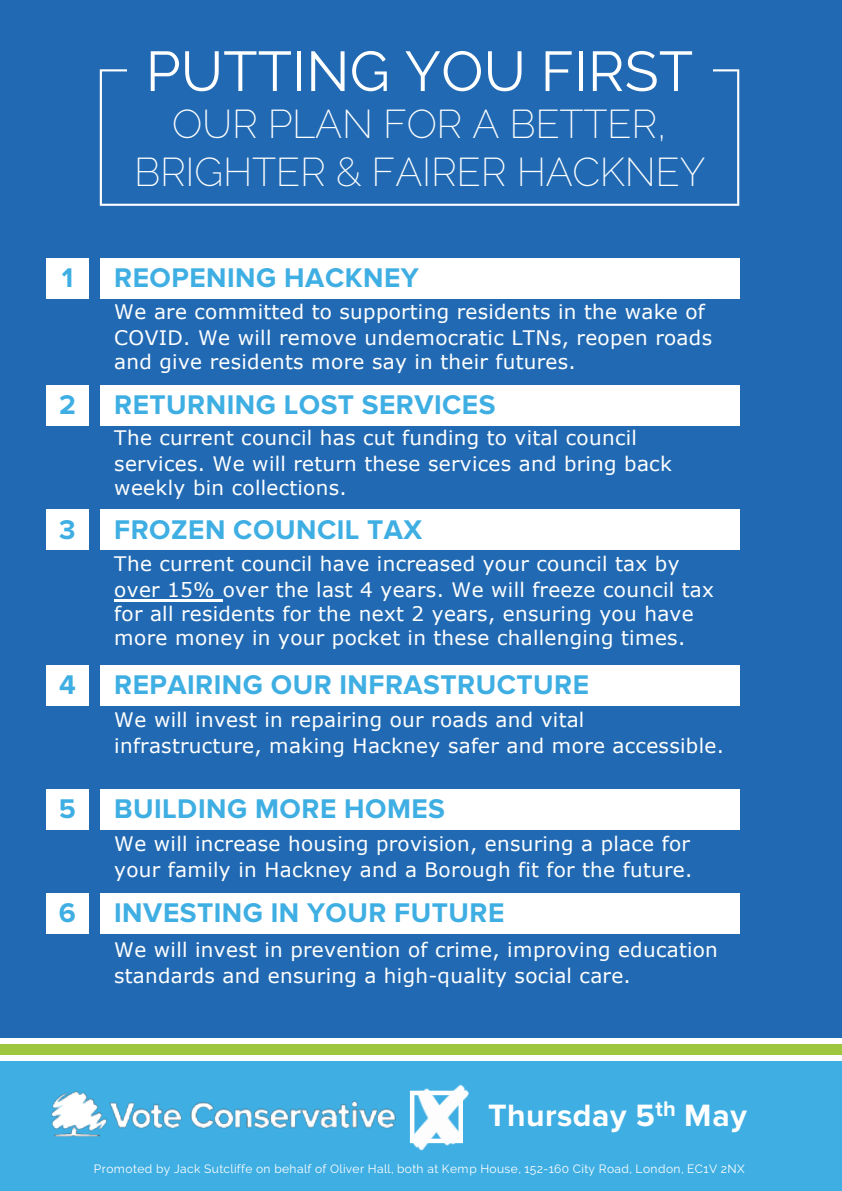
<style>
.page{position:relative;width:842px;height:1191px;background:#216ab3}
.page>*{position:absolute;margin:0;border:0;box-sizing:border-box;transform-origin:0 0}
.t1{font:56px "Raleway";letter-spacing:.005em;color:#fff}
.t2{font:200 40px/48px "Raleway";letter-spacing:-.01em;color:#fff;text-align:center}
.t3{font:700 32px "Proxima Nova";letter-spacing:.015em;color:#fff}
.t4{font:700 28px "Proxima Nova";letter-spacing:.02em;color:#3eaee3}
.t5{font:20px/26px "Verdana";letter-spacing:.015em;color:#fff}
.t6{font:12px "Raleway";letter-spacing:.03em;color:#fff}
</style>
<div class="page">
<div style="left:0;top:1039px;width:842px;height:35px;background:#9ec63f"></div>
<div style="left:0;top:1061px;width:842px;height:130px;background:#3eaee3"></div>
<div style="left:0;top:1055px;width:842px;height:6px;background:#fff"></div>
<div style="left:0;top:1038px;width:842px;height:5px;background:#fff"></div>
<svg style="left:100px;top:69px;width:639px;height:137px"></svg>
<div style="left:127px;top:0;width:585px;height:147px;background:#216ab3"></div>
<div style="left:47px;top:259px;width:42px;height:40px;background:#fff"></div>
<div style="left:100px;top:259px;width:639px;height:40px;background:#fff"></div>
<div style="left:47px;top:385px;width:42px;height:40px;background:#fff"></div>
<div style="left:100px;top:385px;width:639px;height:40px;background:#fff"></div>
<div style="left:47px;top:510px;width:42px;height:40px;background:#fff"></div>
<div style="left:100px;top:510px;width:639px;height:40px;background:#fff"></div>
<div style="left:47px;top:665px;width:42px;height:40px;background:#fff"></div>
<div style="left:100px;top:665px;width:639px;height:40px;background:#fff"></div>
<div style="left:46px;top:893px;width:43px;height:40px;background:#fff"></div>
<div style="left:100px;top:893px;width:639px;height:40px;background:#fff"></div>
<div style="left:47px;top:789px;width:42px;height:40px;background:#fff"></div>
<div style="left:100px;top:789px;width:639px;height:40px;background:#fff"></div>
<hr style="left:114px;top:599px;width:108px;height:2px;background:#fff">
<img style="left:51px;top:1091px;width:345px;height:45px">
<div style="left:410px;top:1090px;width:53px;height:53px;border:4px solid #fff"></div>
<img style="left:412px;top:1084px;width:57px;height:66px">
<h1 class="t1" style="left:146px;top:27px;width:549px">PUTTING YOU FIRST</h1>
<h2 class="t2" style="left:134px;top:96px;width:573px">OUR PLAN FOR A BETTER,<br>BRIGHTER &amp; FAIRER HACKNEY</h2>
<h3 class="t4" style="left:62px;top:266px;width:13px">1</h3>
<h3 class="t4" style="left:114px;top:266px;width:306px">REOPENING HACKNEY</h3>
<p class="t5" style="left:114px;top:298px;width:599px">We are committed to supporting residents in the wake of<br>COVID. We will remove undemocratic LTNs, reopen roads</p>
<p class="t5" style="left:114px;top:348px;width:463px">and give residents more say in their futures.</p>
<h3 class="t4" style="left:59px;top:392px;width:18px">2</h3>
<h3 class="t4" style="left:114px;top:392px;width:383px">RETURNING LOST SERVICES</h3>
<p class="t5" style="left:114px;top:425px;width:559px">The current council has cut funding to vital council services. We will return these services and bring back</p>
<p class="t5" style="left:114px;top:475px;width:234px">weekly bin collections.</p>
<h3 class="t4" style="left:59px;top:517px;width:18px">3</h3>
<h3 class="t4" style="left:114px;top:517px;width:309px">FROZEN COUNCIL TAX</h3>
<p class="t5" style="left:114px;top:551px;width:601px">The current council have increased your council tax by over 15% over the last 4 years. We will freeze council tax</p>
<p class="t5" style="left:114px;top:601px;width:581px;line-height:24px">for all residents for the next 2 years, ensuring you have more money in your pocket in these challenging times.</p>
<h3 class="t4" style="left:59px;top:673px;width:18px">4</h3>
<h3 class="t4" style="left:114px;top:673px;width:476px">REPAIRING OUR INFRASTRUCTURE</h3>
<p class="t5" style="left:114px;top:706px;width:611px">We will invest in repairing our roads and vital infrastructure, making Hackney safer and more accessible.</p>
<h3 class="t4" style="left:59px;top:797px;width:19px">5</h3>
<h3 class="t4" style="left:114px;top:797px;width:332px">BUILDING MORE HOMES</h3>
<p class="t5" style="left:114px;top:830px;width:580px">We will increase housing provision, ensuring a place for your family in Hackney and a Borough fit for the future.</p>
<h3 class="t4" style="left:59px;top:901px;width:19px">6</h3>
<h3 class="t4" style="left:114px;top:901px;width:392px">INVESTING IN YOUR FUTURE</h3>
<p class="t5" style="left:114px;top:936px;width:605px">We will invest in prevention of crime, improving education standards and ensuring a high-quality social care.</p>
<h3 class="t3" style="left:488px;top:1101px;width:260px">Thursday 5<sup>th</sup> May</h3>
<p class="t6" style="left:94px;top:1159px;width:652px">Promoted by Jack Sutcliffe on behalf of Oliver Hall, both at Kemp House, 152-160 City Road, London, EC1V 2NX</p>
</div>
